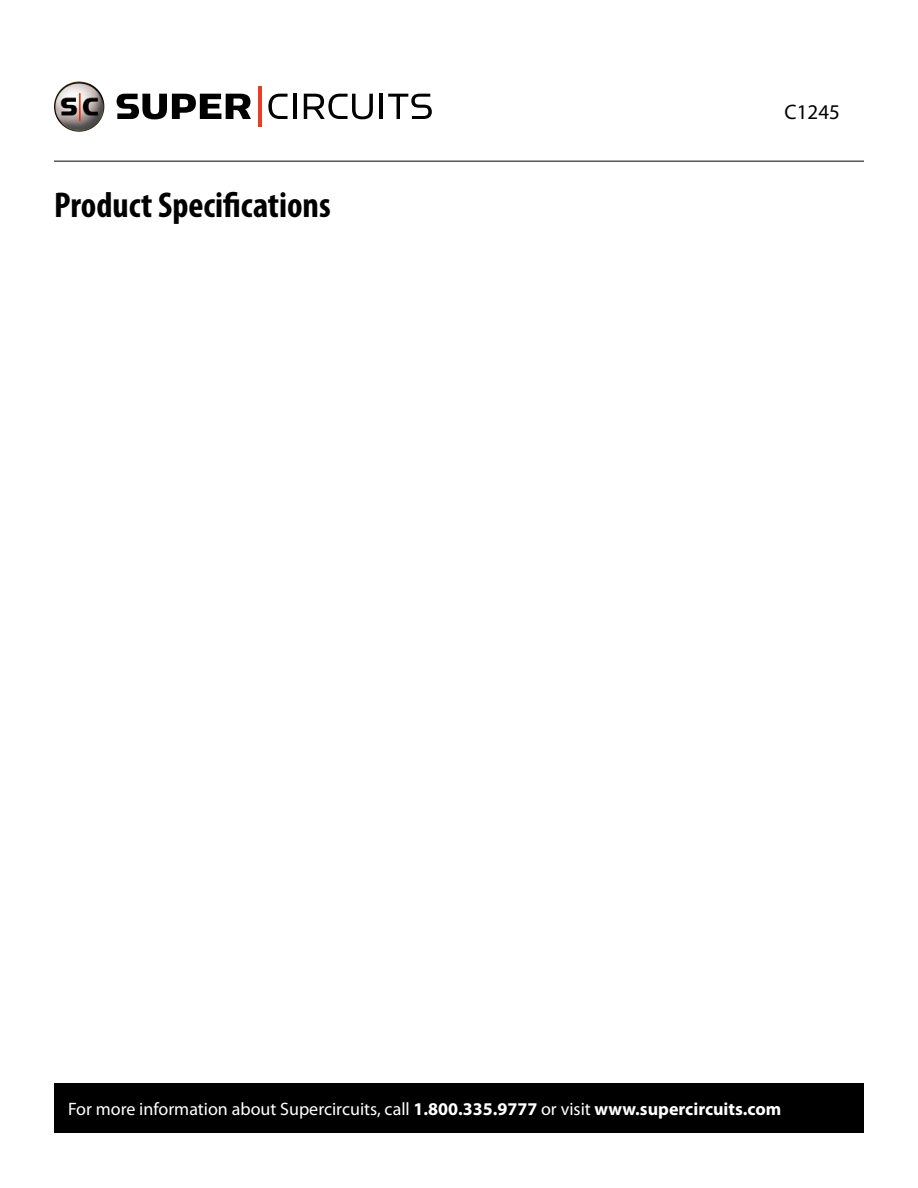
<style>
.page{position:relative;width:918px;height:1188px;background:#fff}
.page>*{position:absolute;margin:0;border:0;box-sizing:border-box;transform-origin:0 0}
.t1{font:700 condensed 36px "Myriad Pro";color:#000}
.t2{font:21px "Myriad Pro";color:#000}
.t3{font:18px "Myriad Pro";color:#fff}
.s1{font-weight:700}
</style>
<div class="page">
<div style="left:54px;top:1084px;width:810px;height:49px;background:#000"></div>
<hr style="left:54px;top:161px;width:810px;height:1px;background:#000">
<hr style="left:258px;top:87px;width:4px;height:40px;background:#ec3c21">
<img style="left:66px;top:81px;width:14px;height:4px">
<svg style="left:117px;top:94px;width:134px;height:25px"></svg>
<svg style="left:268px;top:94px;width:20px;height:25px"></svg>
<hr style="left:293px;top:94px;width:4px;height:25px;background:#000">
<svg style="left:304px;top:94px;width:69px;height:25px"></svg>
<hr style="left:380px;top:94px;width:3px;height:25px;background:#000">
<svg style="left:388px;top:94px;width:44px;height:25px"></svg>
<h1 class="t1" style="left:54px;top:182px;width:278px">Product Specifications</h1>
<p class="t2" style="left:785px;top:99px;width:57px">C1245</p>
<p class="t3" style="left:68px;top:1098px;width:715px">For more information about Supercircuits, call <span class="s1">1.800.335.9777</span> or visit <span class="s1">www.supercircuits.com</span></p>
</div>
